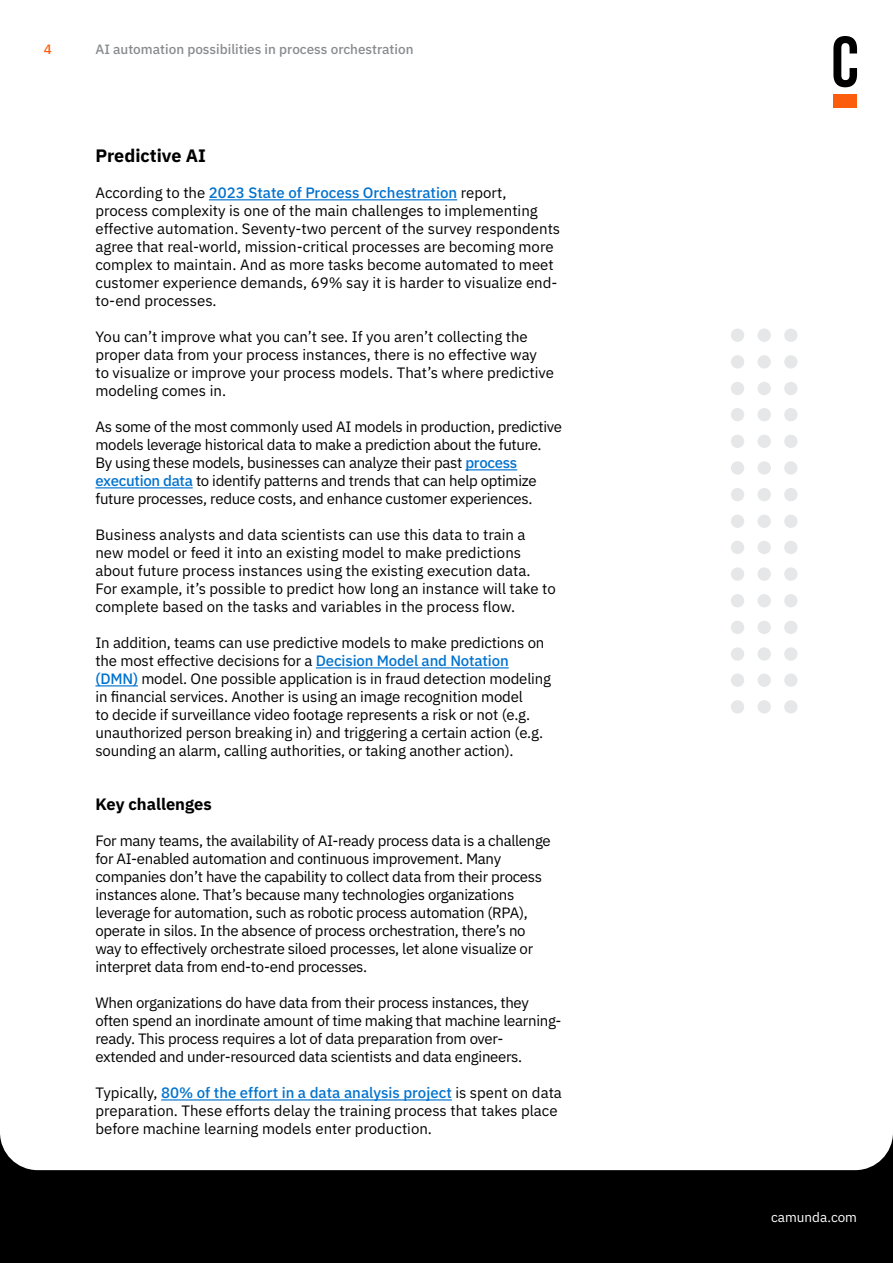
<style>
.page{position:relative;width:893px;height:1263px;background:#fff}
.page>*{position:absolute;margin:0;border:0;box-sizing:border-box;transform-origin:0 0}
.header2{font:700 18px "IBM Plex Sans";color:#000}
.header3{font:700 16.5px "IBM Plex Sans";color:#000}
.content{font:15px/18px "IBM Plex Sans";letter-spacing:-.01em;color:#000}
.t1{font:500 13.5px "IBM Plex Sans";color:#888b8d}
.t2{font:13.5px "IBM Plex Sans";color:#fff}
.t3{font:500 13.5px "IBM Plex Sans";color:#fc5d0d}
.s1{font-weight:500;color:#0072ce}
</style>
<div class="page">
<div style="left:0;top:1170px;width:893px;height:93px;background:#000"></div>
<svg style="left:833px;top:36px;width:24px;height:51px"></svg>
<div style="left:833px;top:95px;width:24px;height:13px;background:#fc5d0d"></div>
<div style="left:784px;top:700px;width:13px;height:13px;background:#e6e7e8;border-radius:50%"></div>
<div style="left:784px;top:647px;width:13px;height:14px;background:#e6e7e8;border-radius:50%"></div>
<div style="left:784px;top:673px;width:13px;height:14px;background:#e6e7e8;border-radius:50%"></div>
<div style="left:784px;top:621px;width:13px;height:13px;background:#e6e7e8;border-radius:50%"></div>
<div style="left:784px;top:594px;width:13px;height:13px;background:#e6e7e8;border-radius:50%"></div>
<div style="left:784px;top:567px;width:13px;height:14px;background:#e6e7e8;border-radius:50%"></div>
<div style="left:784px;top:515px;width:13px;height:13px;background:#e6e7e8;border-radius:50%"></div>
<div style="left:784px;top:541px;width:13px;height:13px;background:#e6e7e8;border-radius:50%"></div>
<div style="left:784px;top:488px;width:13px;height:13px;background:#e6e7e8;border-radius:50%"></div>
<div style="left:784px;top:461px;width:13px;height:14px;background:#e6e7e8;border-radius:50%"></div>
<div style="left:784px;top:435px;width:13px;height:13px;background:#e6e7e8;border-radius:50%"></div>
<div style="left:784px;top:382px;width:13px;height:13px;background:#e6e7e8;border-radius:50%"></div>
<div style="left:784px;top:408px;width:13px;height:13px;background:#e6e7e8;border-radius:50%"></div>
<div style="left:784px;top:355px;width:13px;height:13px;background:#e6e7e8;border-radius:50%"></div>
<div style="left:784px;top:329px;width:13px;height:13px;background:#e6e7e8;border-radius:50%"></div>
<div style="left:757px;top:673px;width:14px;height:14px;background:#e6e7e8;border-radius:50%"></div>
<div style="left:731px;top:700px;width:13px;height:13px;background:#e6e7e8;border-radius:50%"></div>
<div style="left:731px;top:647px;width:13px;height:14px;background:#e6e7e8;border-radius:50%"></div>
<div style="left:731px;top:673px;width:13px;height:14px;background:#e6e7e8;border-radius:50%"></div>
<div style="left:757px;top:700px;width:14px;height:13px;background:#e6e7e8;border-radius:50%"></div>
<div style="left:757px;top:594px;width:14px;height:13px;background:#e6e7e8;border-radius:50%"></div>
<div style="left:731px;top:621px;width:13px;height:13px;background:#e6e7e8;border-radius:50%"></div>
<div style="left:757px;top:647px;width:14px;height:14px;background:#e6e7e8;border-radius:50%"></div>
<div style="left:731px;top:594px;width:13px;height:13px;background:#e6e7e8;border-radius:50%"></div>
<div style="left:757px;top:621px;width:14px;height:13px;background:#e6e7e8;border-radius:50%"></div>
<div style="left:757px;top:541px;width:14px;height:13px;background:#e6e7e8;border-radius:50%"></div>
<div style="left:731px;top:567px;width:13px;height:14px;background:#e6e7e8;border-radius:50%"></div>
<div style="left:731px;top:515px;width:13px;height:13px;background:#e6e7e8;border-radius:50%"></div>
<div style="left:731px;top:541px;width:13px;height:13px;background:#e6e7e8;border-radius:50%"></div>
<div style="left:757px;top:567px;width:14px;height:14px;background:#e6e7e8;border-radius:50%"></div>
<div style="left:757px;top:461px;width:14px;height:14px;background:#e6e7e8;border-radius:50%"></div>
<div style="left:731px;top:488px;width:13px;height:13px;background:#e6e7e8;border-radius:50%"></div>
<div style="left:757px;top:515px;width:14px;height:13px;background:#e6e7e8;border-radius:50%"></div>
<div style="left:731px;top:461px;width:13px;height:14px;background:#e6e7e8;border-radius:50%"></div>
<div style="left:757px;top:488px;width:14px;height:13px;background:#e6e7e8;border-radius:50%"></div>
<div style="left:757px;top:408px;width:14px;height:13px;background:#e6e7e8;border-radius:50%"></div>
<div style="left:731px;top:435px;width:13px;height:13px;background:#e6e7e8;border-radius:50%"></div>
<div style="left:731px;top:382px;width:13px;height:13px;background:#e6e7e8;border-radius:50%"></div>
<div style="left:731px;top:408px;width:13px;height:13px;background:#e6e7e8;border-radius:50%"></div>
<div style="left:757px;top:435px;width:14px;height:13px;background:#e6e7e8;border-radius:50%"></div>
<div style="left:757px;top:329px;width:14px;height:13px;background:#e6e7e8;border-radius:50%"></div>
<div style="left:731px;top:355px;width:13px;height:13px;background:#e6e7e8;border-radius:50%"></div>
<div style="left:757px;top:382px;width:14px;height:13px;background:#e6e7e8;border-radius:50%"></div>
<div style="left:731px;top:329px;width:13px;height:13px;background:#e6e7e8;border-radius:50%"></div>
<div style="left:757px;top:355px;width:14px;height:13px;background:#e6e7e8;border-radius:50%"></div>
<hr style="left:209px;top:199px;width:248px;height:1px;background:#0072ce">
<hr style="left:465px;top:469px;width:52px;height:1px;background:#0072ce">
<hr style="left:95px;top:487px;width:98px;height:1px;background:#0072ce">
<hr style="left:316px;top:667px;width:193px;height:1px;background:#0072ce">
<hr style="left:95px;top:685px;width:43px;height:1px;background:#0072ce">
<hr style="left:161px;top:1099px;width:291px;height:1px;background:#0072ce">
<p class="t3" style="left:44px;top:39px;width:10px">4</p>
<p class="t1" style="left:95px;top:39px;width:320px">AI automation possibilities in process orchestration</p>
<p class="header2" style="left:95px;top:141px;width:112px">Predictive AI</p>
<p class="content" style="left:95px;top:182px;width:466px">According to the <span class="s1">2023 State of Process Orchestration</span> report, process complexity is one of the main challenges to implementing effective automation. Seventy-two percent of the survey respondents agree that real-world, mission-critical processes are becoming more complex to maintain. And as more tasks become automated to meet customer experience demands, 69% say it is harder to visualize end&shy;to-end processes.</p>
<p class="content" style="left:95px;top:326px;width:460px">You can’t improve what you can’t see. If you aren’t collecting the proper data from your process instances, there is no effective way to visualize or improve your process models. That’s where predictive modeling comes in.</p>
<p class="content" style="left:95px;top:416px;width:468px">As some of the most commonly used AI models in production, predictive models leverage historical data to make a prediction about the future.<br>By using these models, businesses can analyze their past <span class="s1">process execution data</span> to identify patterns and trends that can help optimize future processes, reduce costs, and enhance customer experiences.</p>
<p class="content" style="left:95px;top:524px;width:462px">Business analysts and data scientists can use this data to train a new model or feed it into an existing model to make predictions about future process instances using the existing execution data.<br>For example, it’s possible to predict how long an instance will take to complete based on the tasks and variables in the process flow.</p>
<p class="content" style="left:95px;top:632px;width:457px">In addition, teams can use predictive models to make predictions on the most effective decisions for a <span class="s1">Decision Model and Notation (DMN)</span> model. One possible application is in fraud detection modeling in financial services. Another is using an image recognition model<br>to decide if surveillance video footage represents a risk or not (e.g. unauthorized person breaking in) and triggering a certain action (e.g. sounding an alarm, calling authorities, or taking another action).</p>
<p class="header3" style="left:95px;top:791px;width:118px">Key challenges</p>
<p class="content" style="left:95px;top:830px;width:457px">For many teams, the availability of AI-ready process data is a challenge for AI-enabled automation and continuous improvement. Many companies don’t have the capability to collect data from their process instances alone. That’s because many technologies organizations leverage for automation, such as robotic process automation (RPA), operate in silos. In the absence of process orchestration, there’s no way to effectively orchestrate siloed processes, let alone visualize or interpret data from end-to-end processes.</p>
<p class="content" style="left:95px;top:992px;width:468px">When organizations do have data from their process instances, they often spend an inordinate amount of time making that machine learning&shy;ready. This process requires a lot of data preparation from over&shy;extended and under-resourced data scientists and data engineers.</p>
<p class="content" style="left:95px;top:1082px;width:468px">Typically, <span class="s1">80% of the effort in a data analysis project</span> is spent on data preparation. These efforts delay the training process that takes place before machine learning models enter production.</p>
<p class="t2" style="left:771px;top:1207px;width:87px">camunda.com</p>
</div>
